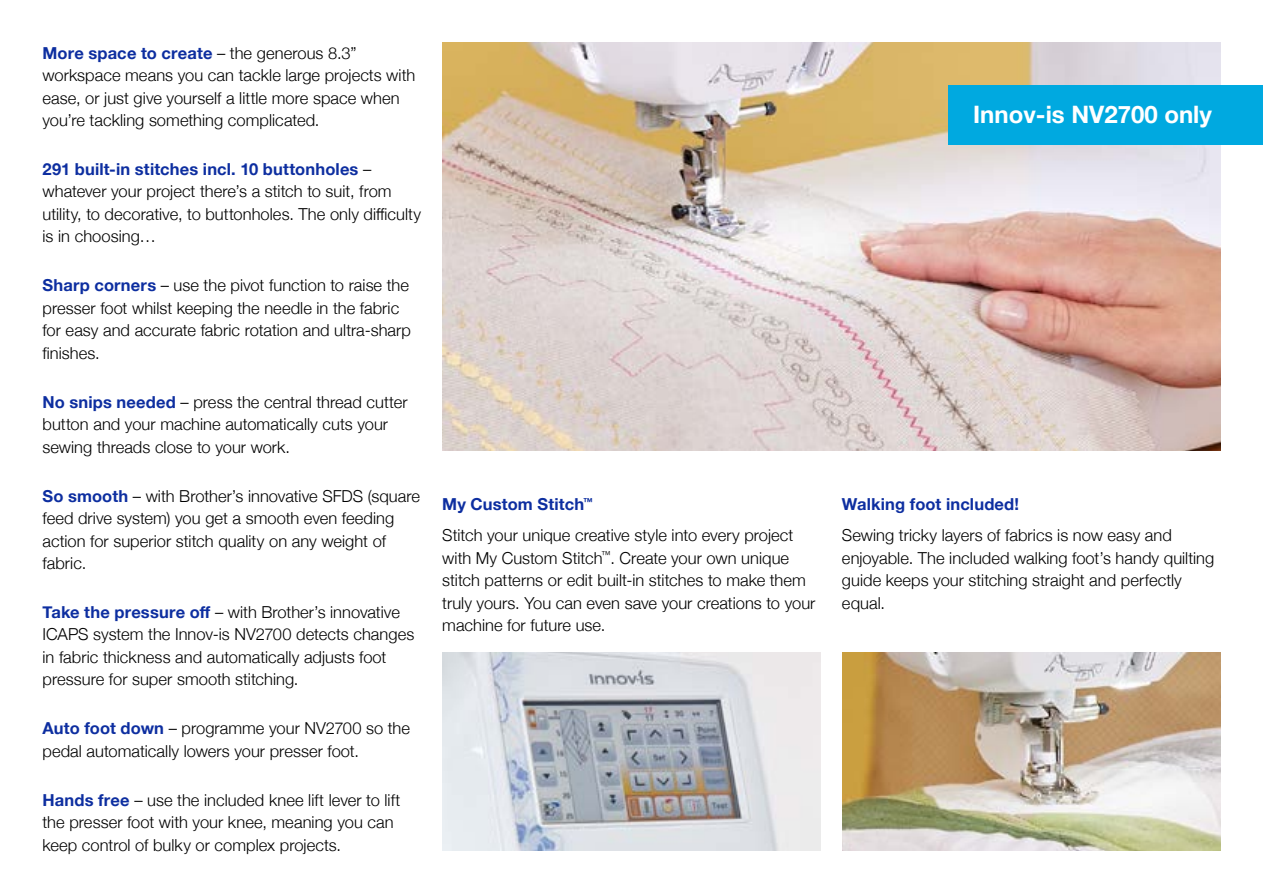
<style>
.page{position:relative;width:1263px;height:893px;background:#fff}
.page>*{position:absolute;margin:0;border:0;box-sizing:border-box;transform-origin:0 0}
.t1{font:700 24px "Helvetica Neue";color:#fff}
.t2{font:300 16.5px/22.5px "Helvetica Neue";letter-spacing:.005em;color:#000}
.t3{font:700 16.5px "Helvetica Neue";letter-spacing:.01em;color:#0d2ea0}
.s1{font-weight:700;color:#0d2ea0}
</style>
<div class="page">
<img style="left:442px;top:43px;width:778px;height:407px">
<img style="left:442px;top:652px;width:379px;height:198px">
<img style="left:842px;top:652px;width:378px;height:198px">
<div style="left:948px;top:85px;width:315px;height:60px;background:#00a9e0"></div>
<p class="t2" style="left:43px;top:40px;width:374px"><span class="s1">More space to create</span> – the generous 8.3” workspace means you can tackle large projects with ease, or just give yourself a little more space when you’re tackling something complicated.</p>
<p class="t2" style="left:43px;top:157px;width:380px"><span class="s1">291 built-in stitches incl. 10 buttonholes</span> – whatever your project there’s a stitch to suit, from utility, to decorative, to buttonholes. The only difficulty is in choosing…</p>
<p class="t2" style="left:43px;top:273px;width:370px"><span class="s1">Sharp corners</span> – use the pivot function to raise the presser foot whilst keeping the needle in the fabric for easy and accurate fabric rotation and ultra-sharp finishes.</p>
<p class="t2" style="left:43px;top:389px;width:367px"><span class="s1">No snips needed</span> – press the central thread cutter button and your machine automatically cuts your sewing threads close to your work.</p>
<p class="t2" style="left:43px;top:483px;width:379px"><span class="s1">So smooth</span> – with Brother’s innovative SFDS (square feed drive system) you get a smooth even feeding action for superior stitch quality on any weight of fabric.</p>
<p class="t2" style="left:43px;top:599px;width:373px"><span class="s1">Take the pressure off</span> – with Brother’s innovative ICAPS system the Innov-is NV2700 detects changes in fabric thickness and automatically adjusts foot pressure for super smooth stitching.</p>
<p class="t2" style="left:43px;top:716px;width:369px"><span class="s1">Auto foot down</span> – programme your NV2700 so the pedal automatically lowers your presser foot.</p>
<p class="t2" style="left:43px;top:787px;width:359px"><span class="s1">Hands free</span> – use the included knee lift lever to lift the presser foot with your knee, meaning you can keep control of bulky or complex projects.</p>
<p class="t2" style="left:442px;top:488px;width:353px;line-height:30.9px"><span class="s1">My Custom Stitch</span><sup>™<br></sup>Stitch your unique creative style into every project</p>
<p class="t2" style="left:442px;top:545px;width:375px">with My Custom Stitch<sup>™</sup>. Create your own unique stitch patterns or edit built-in stitches to make them truly yours. You can even save your creations to your machine for future use.</p>
<h1 class="t1" style="left:973px;top:96px;width:240px">Innov-is NV2700 only</h1>
<p class="t3" style="left:842px;top:491px;width:179px">Walking foot included!</p>
<p class="t2" style="left:842px;top:523px;width:374px">Sewing tricky layers of fabrics is now easy and enjoyable. The included walking foot’s handy quilting guide keeps your stitching straight and perfectly equal.</p>
</div>
